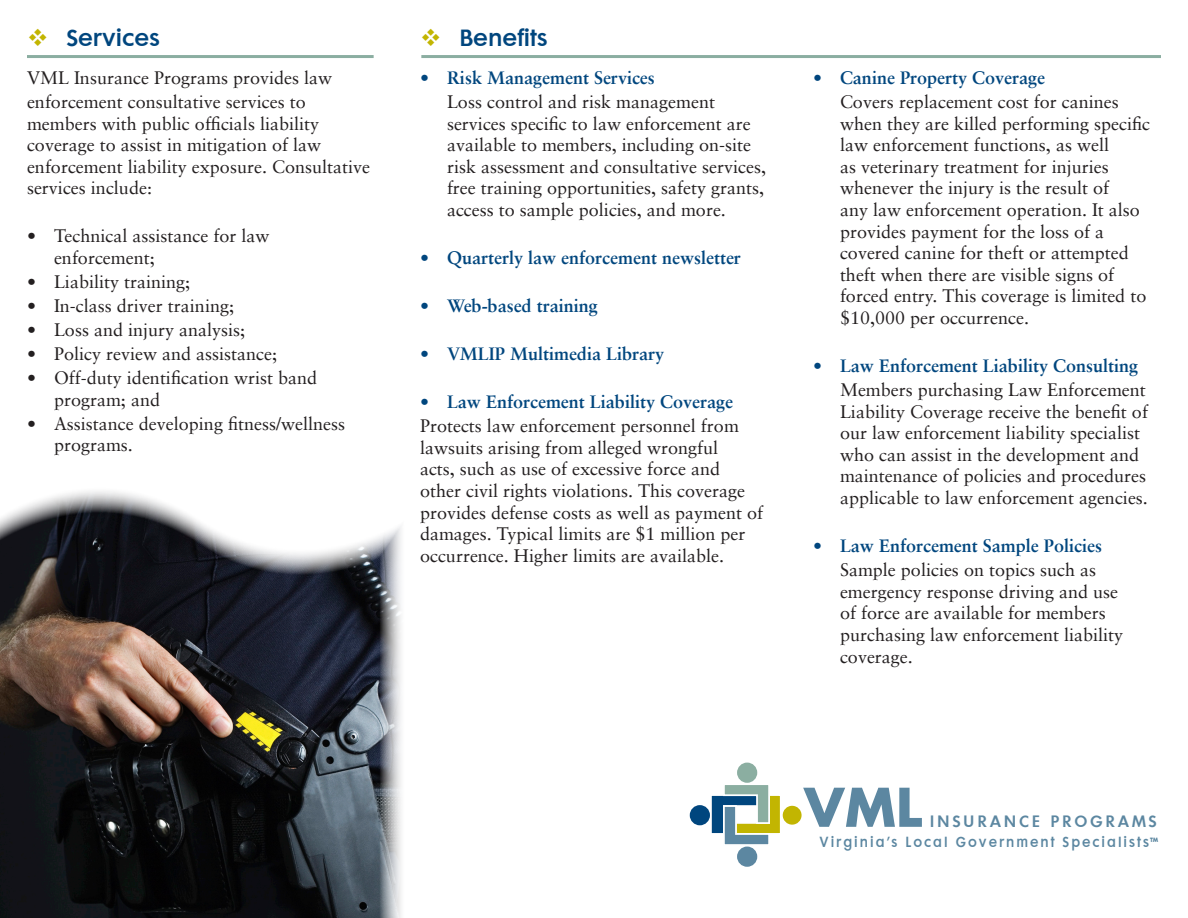
<style>
.page{position:relative;width:1188px;height:918px;background:#fff}
.page>*{position:absolute;margin:0;border:0;box-sizing:border-box;transform-origin:0 0}
.t1{font:700 51.15px "Futura Maxi";color:#5c87a1}
.t2{font:21px "Futura Maxi Demi";color:#00467e}
.t3{font:18px/21.6px "Sabon LT";color:#231f20}
.t4{font:700 18px "Sabon LT";color:#00467e}
.t5{font:14.7px "Futura Maxi Demi";letter-spacing:.18em;color:#5c87a1}
.t6{font:13.2px "Futura Maxi Demi";letter-spacing:.165em;color:#5c87a1;scale:.91 1}
.s1{color:#c2b501}
.s2{font-size:12px}
</style>
<div class="page">
<svg style="left:709px;top:782px;width:74px;height:65px"></svg>
<div style="left:783px;top:806px;width:19px;height:19px;background:#c2b501;border-radius:50%"></div>
<div style="left:738px;top:847px;width:18px;height:19px;background:#5c87a1;border-radius:50%"></div>
<div style="left:737px;top:847px;width:20px;height:20px;border:2px solid #5c87a1;border-radius:50%"></div>
<div style="left:738px;top:763px;width:18px;height:19px;background:#8baea1;border-radius:50%"></div>
<div style="left:737px;top:763px;width:20px;height:20px;border:2px solid #8baea1;border-radius:50%"></div>
<div style="left:691px;top:806px;width:18px;height:19px;background:#00467e;border-radius:50%"></div>
<div style="left:690px;top:805px;width:20px;height:20px;border:2px solid #00467e;border-radius:50%"></div>
<hr style="left:27px;top:55px;width:347px;height:3px;background:#8baea1">
<hr style="left:421px;top:55px;width:740px;height:3px;background:#8baea1">
<img style="left:0;top:491px;width:401px;height:427px">
<p class="t2" style="left:27px;top:24px;width:134px"><span class="s1">❖</span> Services</p>
<p class="t3" style="left:27px;top:67px;width:307px">VML Insurance Programs provides law</p>
<p class="t3" style="left:27px;top:91px;width:345px">enforcement consultative services to members with public officials liability coverage to assist in mitigation of law enforcement liability exposure. Consultative services include:</p>
<p class="t3" style="left:54px;top:225px;width:217px;text-indent:-27px">• Technical assistance for law enforcement;</p>
<p class="t3" style="left:27px;top:271px;width:165px">• Liability training;</p>
<p class="t3" style="left:27px;top:295px;width:209px">• In-class driver training;</p>
<p class="t3" style="left:27px;top:319px;width:220px">• Loss and injury analysis;</p>
<p class="t3" style="left:27px;top:343px;width:252px">• Policy review and assistance;</p>
<p class="t3" style="left:54px;top:367px;width:265px;text-indent:-27px">• Off-duty identification wrist band program; and</p>
<p class="t3" style="left:54px;top:413px;width:293px;text-indent:-27px">• Assistance developing fitness/wellness programs.</p>
<p class="t2" style="left:420px;top:24px;width:129px"><span class="s1">❖</span> Benefits</p>
<p class="t4" style="left:420px;top:67px;width:236px">• Risk Management Services</p>
<p class="t3" style="left:447px;top:91px;width:321px">Loss control and risk management services specific to law enforcement are available to members, including on-site risk assessment and consultative services, free training opportunities, safety grants, access to sample policies, and more.</p>
<p class="t4" style="left:420px;top:247px;width:322px">• Quarterly law enforcement newsletter</p>
<p class="t4" style="left:420px;top:295px;width:179px">• Web-based training</p>
<p class="t4" style="left:420px;top:343px;width:246px">• VMLIP Multimedia Library</p>
<p class="t4" style="left:420px;top:391px;width:315px">• Law Enforcement Liability Coverage</p>
<p class="t3" style="left:420px;top:415px;width:345px">Protects law enforcement personnel from lawsuits arising from alleged wrongful<br>acts, such as use of excessive force and other civil rights violations. This coverage provides defense costs as well as payment of damages. Typical limits are $1 million per occurrence. Higher limits are available.</p>
<p class="t4" style="left:813px;top:67px;width:234px">• Canine Property Coverage</p>
<p class="t3" style="left:840px;top:91px;width:312px">Covers replacement cost for canines when they are killed performing specific law enforcement functions, as well<br>as veterinary treatment for injuries whenever the injury is the result of<br>any law enforcement operation. It also provides payment for the loss of a covered canine for theft or attempted theft when there are visible signs of forced entry. This coverage is limited to $10,000 per occurrence.</p>
<p class="t4" style="left:813px;top:355px;width:327px">• Law Enforcement Liability Consulting</p>
<p class="t3" style="left:840px;top:379px;width:309px">Members purchasing Law Enforcement Liability Coverage receive the benefit of our law enforcement liability specialist who can assist in the development and maintenance of policies and procedures applicable to law enforcement agencies.</p>
<p class="t4" style="left:813px;top:535px;width:291px">• Law Enforcement Sample Policies</p>
<p class="t3" style="left:840px;top:559px;width:285px">Sample policies on topics such as emergency response driving and use of force are available for members purchasing law enforcement liability coverage.</p>
<p class="t1" style="left:802px;top:770px;width:123px">VML</p>
<p class="t5" style="left:930px;top:811px;width:229px">INSURANCE PROGRAMS</p>
<p class="t6" style="left:820px;top:833px;width:374px">Virginia’s Local Government Specialists<span class="s2">™</span></p>
</div>
